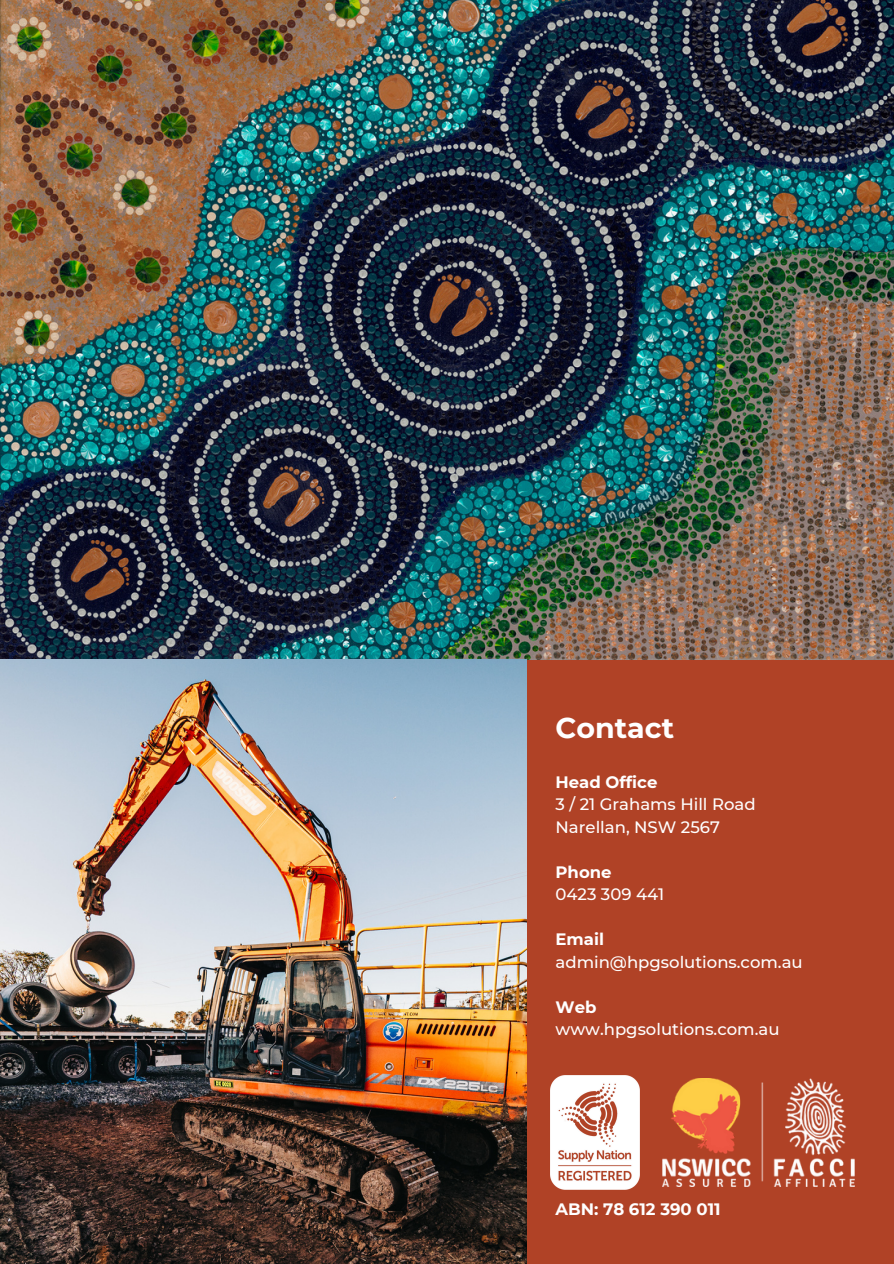
<style>
.page{position:relative;width:894px;height:1264px;background:#fff}
.page>*{position:absolute;margin:0;border:0;box-sizing:border-box;transform-origin:0 0}
.t1{font:700 28.5px "Montserrat";color:#fff}
.t2{font:500 16.5px "Montserrat";color:#fff}
.t3{font:700 16.5px "Montserrat";color:#fff}
</style>
<div class="page">
<div style="left:527px;top:659px;width:366px;height:604px;background:#b04226"></div>
<img style="left:662px;top:1078px;width:192px;height:108px">
<img style="left:0;top:0;width:893px;height:659px">
<img style="left:0;top:659px;width:526px;height:604px">
<img style="left:550px;top:1075px;width:90px;height:115px">
<p class="t1" style="left:555px;top:710px;width:120px">Contact</p>
<p class="t3" style="left:555px;top:771px;width:103px">Head Office</p>
<p class="t2" style="left:555px;top:794px;width:201px">3 / 21 Grahams Hill Road</p>
<h1 class="t2" style="left:555px;top:816px;width:166px">Narellan, NSW 2567</h1>
<p class="t3" style="left:555px;top:861px;width:58px">Phone</p>
<p class="t2" style="left:555px;top:884px;width:110px">0423 309 441</p>
<p class="t3" style="left:555px;top:929px;width:50px">Email</p>
<p class="t2" style="left:555px;top:951px;width:248px">admin@hpgsolutions.com.au</p>
<p class="t3" style="left:555px;top:996px;width:42px">Web</p>
<p class="t2" style="left:555px;top:1019px;width:225px">www.hpgsolutions.com.au</p>
<p class="t3" style="left:555px;top:1199px;width:166px">ABN: 78 612 390 011</p>
</div>
